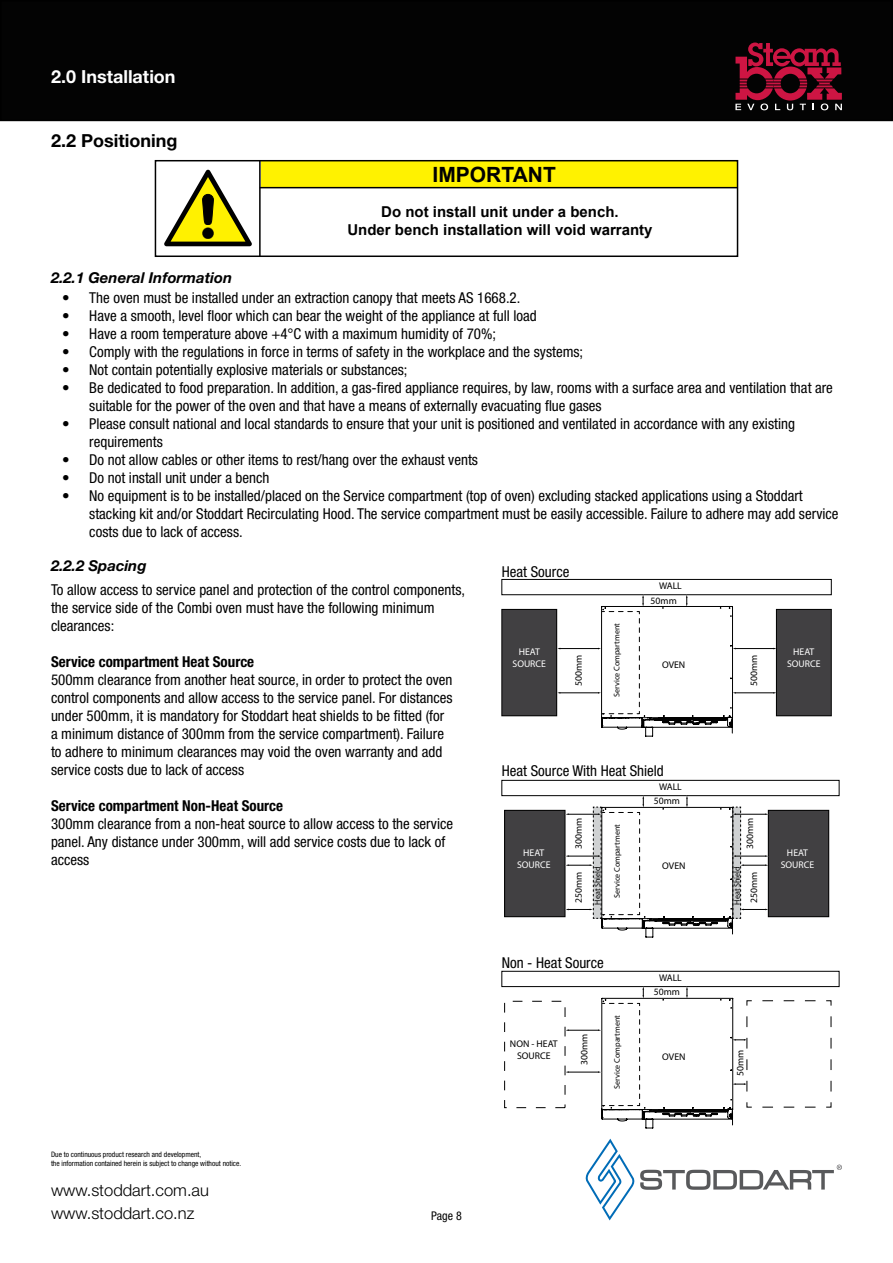
<style>
.page{position:relative;width:893px;height:1263px;background:#fff}
.page>*{position:absolute;margin:0;border:0;box-sizing:border-box;transform-origin:0 0}
.t1{font:700 21px "Arial";color:#000}
.t2{font:700 18px "Helvetica Neue LT Pro";color:#fff}
.t3{font:700 18px "Helvetica Neue LT Pro";color:#000}
.t4{font:300 16.5px/22.8px "Helvetica Neue LT Pro";color:#000}
.t5{font:condensed 15px/18px "Helvetica Neue LT Pro";color:#000}
.t6{font:700 15px/18px "Arial";color:#000;text-align:center}
.t7{font:700 condensed 15px "Helvetica Neue LT Pro";color:#000}
.t8{font:italic 700 15px "Helvetica Neue LT Pro";color:#000}
.t9{font:condensed 12px "Helvetica Neue LT Pro";color:#000}
.t10{font:9.75px/14px "Myriad Pro";color:#000;text-align:center}
.t11{font:9.75px/11.7px "Myriad Pro";color:#fff;text-align:center}
.t12{font:8.1px "Myriad Pro";color:#000}
.t13{font:condensed 7.5px/9px "Helvetica Neue LT Pro";color:#000}
</style>
<div class="page">
<svg style="left:585px;top:1139px;width:257px;height:81px"></svg>
<div style="left:1px;top:1px;width:891px;height:119px;background:#030303"></div>
<div style="left:0;top:0;width:893px;height:121px;border:2px solid #000"></div>
<svg style="left:735px;top:43px;width:107px;height:67px"></svg>
<svg style="left:164px;top:170px;width:88px;height:76px"></svg>
<div style="left:261px;top:161px;width:476px;height:27px;background:#fff200"></div>
<div style="left:155px;top:160px;width:583px;height:97px;border:2px solid #000"></div>
<hr style="left:259px;top:161px;width:2px;height:95px;background:#000">
<hr style="left:260px;top:187px;width:478px;height:1px;background:#000">
<div style="left:502px;top:579px;width:329px;height:16px;border:1px solid #000"></div>
<div style="left:502px;top:609px;width:55px;height:107px;background:#414042"></div>
<div style="left:502px;top:609px;width:55px;height:107px;border:1px solid #000"></div>
<hr style="left:560px;top:692px;width:39px;height:1px;background:#000">
<hr style="left:560px;top:648px;width:39px;height:1px;background:#000">
<hr style="left:735px;top:692px;width:39px;height:1px;background:#000">
<hr style="left:735px;top:648px;width:39px;height:1px;background:#000">
<div style="left:776px;top:609px;width:55px;height:107px;background:#414042"></div>
<div style="left:776px;top:609px;width:55px;height:107px;border:1px solid #000"></div>
<svg style="left:598px;top:595px;width:138px;height:142px"></svg>
<div style="left:502px;top:780px;width:337px;height:16px;border:1px solid #000"></div>
<div style="left:505px;top:810px;width:60px;height:107px;background:#414042"></div>
<div style="left:504px;top:810px;width:61px;height:107px;border:1px solid #000"></div>
<div style="left:768px;top:810px;width:61px;height:107px;background:#414042"></div>
<div style="left:768px;top:810px;width:61px;height:107px;border:1px solid #000"></div>
<svg style="left:566px;top:796px;width:202px;height:142px"></svg>
<div style="left:502px;top:971px;width:337px;height:16px;border:1px solid #000"></div>
<div style="left:504px;top:1001px;width:61px;height:107px;border:1px dashed #000"></div>
<hr style="left:568px;top:1072px;width:31px;height:1px;background:#000">
<hr style="left:568px;top:1030px;width:31px;height:1px;background:#000">
<svg style="left:598px;top:986px;width:234px;height:143px"></svg>
<p class="t2" style="left:51px;top:65px;width:126px">2.0 Installation</p>
<p class="t3" style="left:51px;top:129px;width:128px">2.2 Positioning</p>
<p class="t8" style="left:51px;top:268px;width:183px">2.2.1 General Information</p>
<h1 class="t1" style="left:433px;top:160px;width:125px">IMPORTANT</h1>
<p class="t6" style="left:347px;top:203px;width:307px">Do not install unit under a bench.<br>Under bench installation will void warranty</p>
<p class="t5" style="left:62px;top:288px;width:460px">• The oven must be installed under an extraction canopy that meets AS 1668.2.</p>
<p class="t5" style="left:62px;top:306px;width:476px">• Have a smooth, level floor which can bear the weight of the appliance at full load</p>
<p class="t5" style="left:62px;top:324px;width:435px">• Have a room temperature above +4°C with a maximum humidity of 70%;</p>
<p class="t5" style="left:62px;top:342px;width:522px">• Comply with the regulations in force in terms of safety in the workplace and the systems;</p>
<p class="t5" style="left:62px;top:360px;width:347px">• Not contain potentially explosive materials or substances;</p>
<p class="t5" style="left:89px;top:378px;width:745px;text-indent:-27px">• Be dedicated to food preparation. In addition, a gas-fired appliance requires, by law, rooms with a surface area and ventilation that are suitable for the power of the oven and that have a means of externally evacuating flue gases</p>
<p class="t5" style="left:89px;top:414px;width:707px;text-indent:-27px">• Please consult national and local standards to ensure that your unit is positioned and ventilated in accordance with any existing requirements</p>
<p class="t5" style="left:62px;top:450px;width:417px">• Do not allow cables or other items to rest/hang over the exhaust vents</p>
<p class="t5" style="left:62px;top:468px;width:209px">• Do not install unit under a bench</p>
<p class="t5" style="left:89px;top:486px;width:751px;text-indent:-27px">• No equipment is to be installed/placed on the Service compartment (top of oven) excluding stacked applications using a Stoddart stacking kit and/or Stoddart Recirculating Hood. The service compartment must be easily accessible. Failure to adhere may add service costs due to lack of access.</p>
<p class="t8" style="left:51px;top:556px;width:97px">2.2.2 Spacing</p>
<p class="t5" style="left:502px;top:562px;width:69px">Heat Source</p>
<p class="t5" style="left:51px;top:581px;width:415px">To allow access to service panel and protection of the control components, the service side of the Combi oven must have the following minimum clearances:</p>
<p class="t7" style="left:51px;top:653px;width:205px">Service compartment Heat Source</p>
<p class="t5" style="left:51px;top:671px;width:403px">500mm clearance from another heat source, in order to protect the oven control components and allow access to the service panel. For distances under 500mm, it is mandatory for Stoddart heat shields to be fitted (for a minimum distance of 300mm from the service compartment). Failure to adhere to minimum clearances may void the oven warranty and add service costs due to lack of access</p>
<p class="t7" style="left:51px;top:797px;width:234px">Service compartment Non-Heat Source</p>
<p class="t5" style="left:51px;top:815px;width:404px">300mm clearance from a non-heat source to allow access to the service panel. Any distance under 300mm, will add service costs due to lack of access</p>
<p class="t13" style="left:51px;top:1150px;width:192px">Due to continuous product research and development,<br>the information contained herein is subject to change without notice.</p>
<p class="t4" style="left:51px;top:1178px;width:160px">www.stoddart.com.au www.stoddart.co.nz</p>
<p class="t9" style="left:431px;top:1209px;width:32px">Page 8</p>
<p class="t10" style="left:651px;top:579px;width:33px;line-height:14.4px;text-align:left;text-indent:8px">WALL<br>50mm</p>
<p class="t12" style="left:612px;top:697px;width:75px;rotate:-90deg">Service Compartment</p>
<p class="t11" style="left:512px;top:646px;width:35px">HEAT<br>SOURCE</p>
<p class="t11" style="left:793px;top:646px;width:23px">HEAT</p>
<p class="t10" style="left:571px;top:686px;width:33px;rotate:-90deg">500mm</p>
<p class="t10" style="left:747px;top:686px;width:33px;rotate:-90deg">500mm</p>
<p class="t10" style="left:662px;top:658px;width:25px">OVEN</p>
<p class="t11" style="left:787px;top:657px;width:35px">SOURCE</p>
<p class="t5" style="left:502px;top:762px;width:164px">Heat Source With Heat Shield</p>
<p class="t10" style="left:654px;top:780px;width:30px">WALL<br>50mm</p>
<p class="t12" style="left:612px;top:898px;width:75px;rotate:-90deg">Service Compartment</p>
<p class="t10" style="left:743px;top:849px;width:33px;rotate:-90deg">300mm</p>
<p class="t10" style="left:572px;top:849px;width:33px;rotate:-90deg">300mm</p>
<p class="t11" style="left:517px;top:847px;width:35px">HEAT<br>SOURCE</p>
<p class="t11" style="left:787px;top:847px;width:23px">HEAT</p>
<p class="t10" style="left:662px;top:859px;width:25px">OVEN</p>
<p class="t11" style="left:781px;top:858px;width:35px">SOURCE</p>
<p class="t12" style="left:592px;top:905px;width:40px;rotate:-90deg">Heat Shield</p>
<p class="t12" style="left:732px;top:905px;width:40px;rotate:-90deg">Heat Shield</p>
<p class="t10" style="left:572px;top:903px;width:33px;rotate:-90deg">250mm</p>
<p class="t10" style="left:747px;top:903px;width:33px;rotate:-90deg">250mm</p>
<p class="t5" style="left:502px;top:953px;width:104px">Non - Heat Source</p>
<p class="t10" style="left:510px;top:1038px;width:49px;line-height:11.7px">NON - HEAT<br>SOURCE</p>
<p class="t10" style="left:577px;top:1065px;width:33px;rotate:-90deg">300mm</p>
<p class="t12" style="left:612px;top:1089px;width:75px;rotate:-90deg">Service Compartment</p>
<p class="t10" style="left:654px;top:971px;width:30px">WALL<br>50mm</p>
<p class="t10" style="left:662px;top:1049px;width:25px">OVEN</p>
<p class="t10" style="left:733px;top:1076px;width:28px;rotate:-90deg">50mm</p>
</div>
